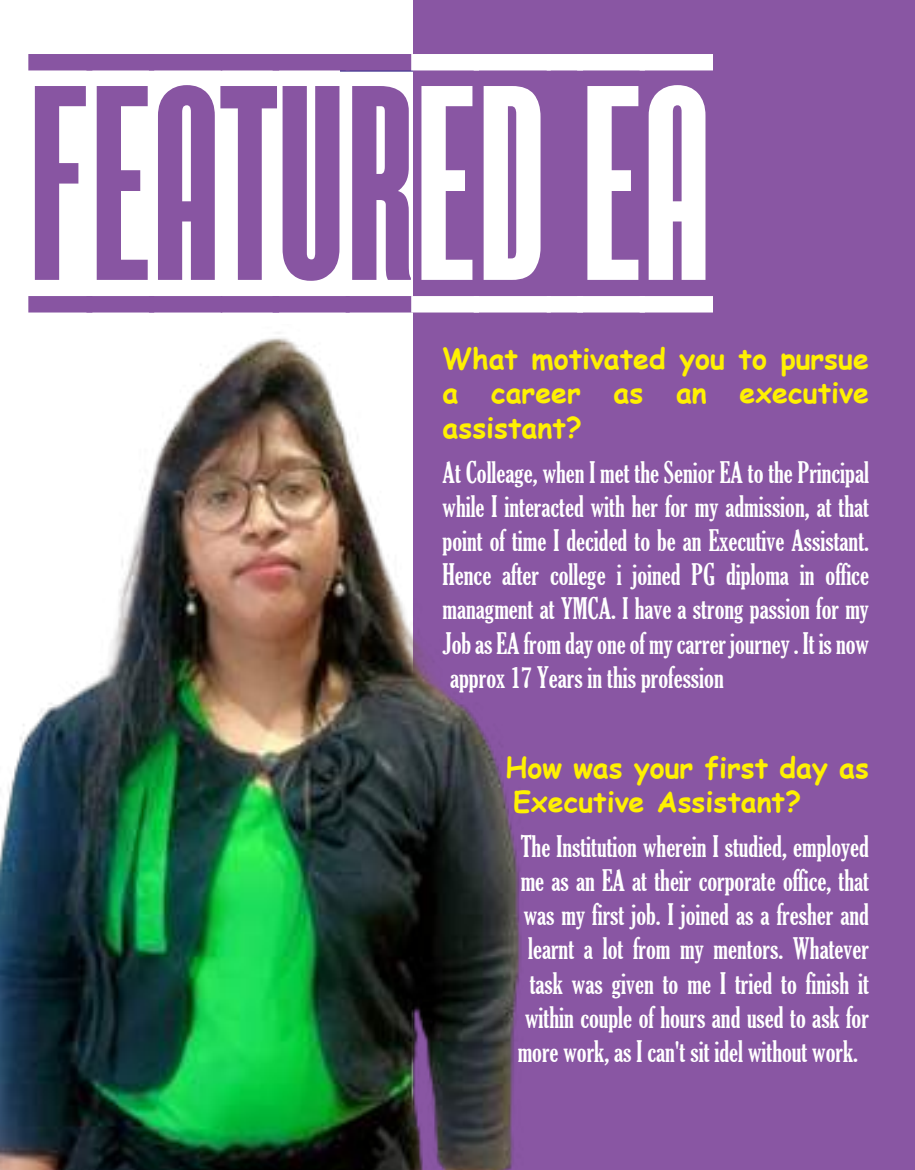
<style>
.page{position:relative;width:915px;height:1170px;background:#fff}
.page>*{position:absolute;margin:0;border:0;box-sizing:border-box;transform-origin:0 0}
.t1{font:310.5px "The Tribal Box";letter-spacing:.015em;color:#8855a2}
.t2{font:extra-condensed 28.5px/34.2px "Gloucester";color:#fff;text-align:justify}
.t3{font:700 28.5px/34.2px "Comic Sans MS";color:#fff101;text-align:justify}
.s1{color:#fff}
</style>
<div class="page">
<svg style="left:340px;top:65px;width:74px;height:7px"></svg>
<div style="left:414px;top:0;width:500px;height:1169px;background:#8956a3"></div>
<img style="left:0;top:324px;width:521px;height:845px">
<h1 class="t1" style="left:31px;top:-3px;width:679px">FEATUR<span class="s1">ED EA</span></h1>
<p class="t3" style="left:442px;top:341px;width:427px">What motivated you to pursue a career as an executive assistant?</p>
<p class="t2" style="left:442px;top:455px;width:428px">At Colleage, when I met the Senior EA to the Principal while I interacted with her for my admission, at that point of time I decided to be an Executive Assistant.<br>Hence after college i joined PG diploma in office managment at YMCA. I have a strong passion for my Job as EA from day one of my carrer journey . It is now approx 17 Years in this profession</p>
<p class="t3" style="left:505px;top:749px;width:365px">How was your first day as<br>Executive Assistant?</p>
<p class="t2" style="left:517px;top:829px;width:353px;text-align:center">The Institution wherein I studied, employed me as an EA at their corporate office, that was my first job. I joined as a fresher and learnt a lot from my mentors. Whatever task was given to me I tried to finish it within couple of hours and used to ask for more work, as I can't sit idel without work.</p>
</div>
